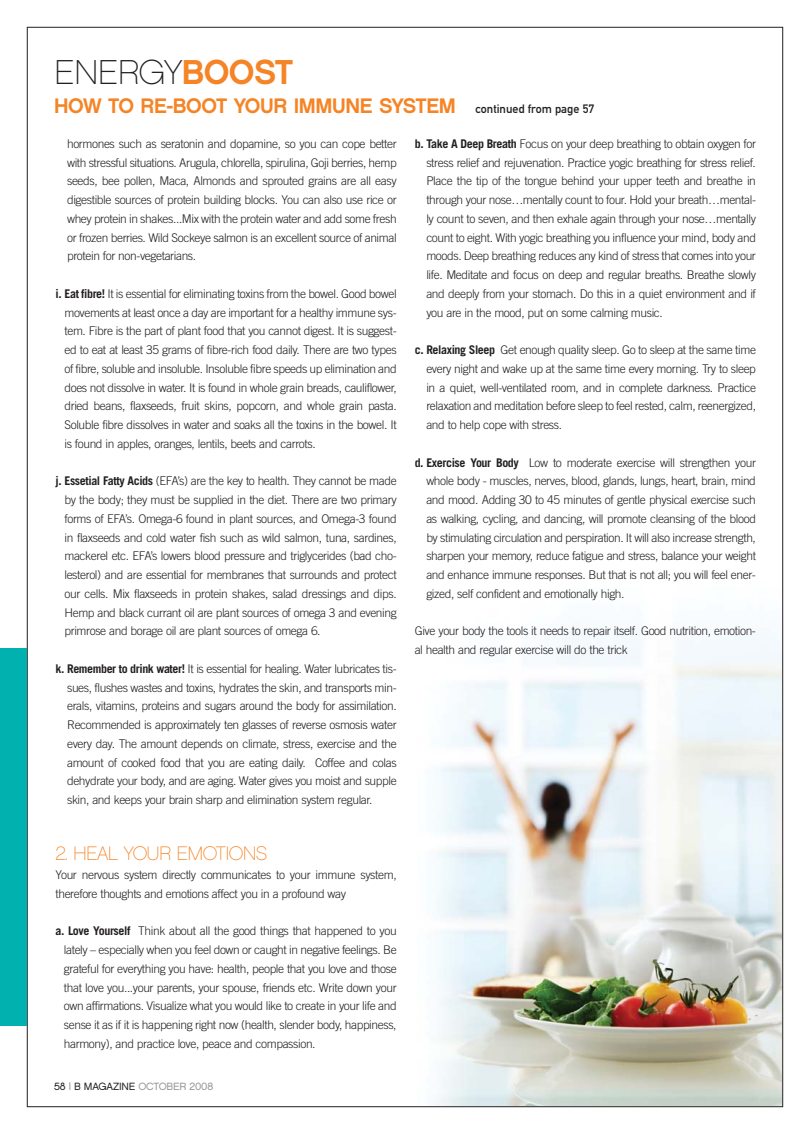
<style>
.page{position:relative;width:810px;height:1134px;background:#fff}
.page>*{position:absolute;margin:0;border:0;box-sizing:border-box;transform-origin:0 0}
.t1{font:34.5px "Chalet Paris Nineteen Sixty";letter-spacing:-.02em;color:#231f20}
.t2{font:21px "Chalet New York Nineteen Sixty";letter-spacing:-.02em;color:#f58426}
.t3{font:19.5px "Chalet Paris Nineteen Sixty";letter-spacing:-.035em;color:#f58426}
.t4{font:300 12px/18.8px "Trade Gothic";letter-spacing:-.035em;color:#231f20;text-align:justify}
.t5{font:10.5px "Chalet London Nineteen Sixty";letter-spacing:-.02em;color:#939598}
.s1{font-family:"Chalet New York Nineteen Sixty";color:#f58426}
.s2{font-family:"DIN Mittelschrift";font-size:12px;color:#231f20}
.s3{font-weight:700}
.s4{font-family:"Chalet London Nineteen Seventy";color:#231f20}
.s5{font-family:"Chalet London Nineteen Seventy"}
.s6{color:#231f20}
</style>
<div class="page">
<img style="left:434px;top:633px;width:347px;height:472px">
<div style="left:0;top:648px;width:27px;height:378px;background:#00b1b0"></div>
<h1 class="t1" style="left:54px;top:59px;width:241px">ENERGY<span class="s1">BOOST</span></h1>
<h2 class="t2" style="left:54px;top:98px;width:542px">HOW TO RE-BOOT YOUR IMMUNE SYSTEM <span class="s2">continued from page 57</span></h2>
<p class="t4" style="left:67px;top:135px;width:331px">hormones such as seratonin and dopamine, so you can cope better with stressful situations. Arugula, chlorella, spirulina, Goji berries, hemp seeds, bee pollen, Maca, Almonds and sprouted grains are all easy digestible sources of protein building blocks. You can also use rice or whey protein in shakes...Mix with the protein water and add some fresh or frozen berries. Wild Sockeye salmon is an excellent source of animal protein for non-vegetarians.</p>
<p class="t4" style="left:64px;top:285px;width:334px;text-indent:-9px"><span class="s3">i. Eat fibre!</span> It is essential for eliminating toxins from the bowel. Good bowel movements at least once a day are important for a healthy immune sys&shy;tem. Fibre is the part of plant food that you cannot digest. It is suggest&shy;ed to eat at least 35 grams of fibre-rich food daily. There are two types of fibre, soluble and insoluble. Insoluble fibre speeds up elimination and does not dissolve in water. It is found in whole grain breads, cauliflower, dried beans, flaxseeds, fruit skins, popcorn, and whole grain pasta.<br>Soluble fibre dissolves in water and soaks all the toxins in the bowel. It is found in apples, oranges, lentils, beets and carrots.</p>
<p class="t4" style="left:64px;top:473px;width:334px;text-indent:-9px"><span class="s3">j. Essetial Fatty Acids</span> (EFA’s) are the key to health. They cannot be made by the body; they must be supplied in the diet. There are two primary forms of EFA’s. Omega-6 found in plant sources, and Omega-3 found in flaxseeds and cold water fish such as wild salmon, tuna, sardines, mackerel etc. EFA’s lowers blood pressure and triglycerides (bad cho&shy;lesterol) and are essential for membranes that surrounds and protect our cells. Mix flaxseeds in protein shakes, salad dressings and dips.<br>Hemp and black currant oil are plant sources of omega 3 and evening primrose and borage oil are plant sources of omega 6.</p>
<p class="t4" style="left:67px;top:660px;width:331px;text-indent:-12px"><span class="s3">k. Remember to drink water!</span> It is essential for healing. Water lubricates tis&shy;sues, flushes wastes and toxins, hydrates the skin, and transports min&shy;erals, vitamins, proteins and sugars around the body for assimilation.<br>Recommended is approximately ten glasses of reverse osmosis water every day. The amount depends on climate, stress, exercise and the amount of cooked food that you are eating daily. Coffee and colas dehydrate your body, and are aging. Water gives you moist and supple skin, and keeps your brain sharp and elimination system regular.</p>
<p class="t4" style="left:426px;top:135px;width:331px;text-indent:-12px"><span class="s3">b. Take A Deep Breath</span> Focus on your deep breathing to obtain oxygen for stress relief and rejuvenation. Practice yogic breathing for stress relief.<br>Place the tip of the tongue behind your upper teeth and breathe in through your nose…mentally count to four. Hold your breath…mental&shy;ly count to seven, and then exhale again through your nose…mentally count to eight. With yogic breathing you influence your mind, body and moods. Deep breathing reduces any kind of stress that comes into your life. Meditate and focus on deep and regular breaths. Breathe slowly and deeply from your stomach. Do this in a quiet environment and if you are in the mood, put on some calming music.</p>
<p class="t4" style="left:426px;top:341px;width:331px;text-indent:-12px"><span class="s3">c. Relaxing Sleep</span> Get enough quality sleep. Go to sleep at the same time every night and wake up at the same time every morning. Try to sleep in a quiet, well-ventilated room, and in complete darkness. Practice relaxation and meditation before sleep to feel rested, calm, reenergized, and to help cope with stress.</p>
<p class="t4" style="left:426px;top:454px;width:331px;text-indent:-12px"><span class="s3">d. Exercise Your Body</span> Low to moderate exercise will strengthen your whole body - muscles, nerves, blood, glands, lungs, heart, brain, mind and mood. Adding 30 to 45 minutes of gentle physical exercise such as walking, cycling, and dancing, will promote cleansing of the blood by stimulating circulation and perspiration. It will also increase strength, sharpen your memory, reduce fatigue and stress, balance your weight and enhance immune responses. But that is not all; you will feel ener&shy;gized, self confident and emotionally high.</p>
<p class="t4" style="left:415px;top:623px;width:343px">Give your body the tools it needs to repair itself. Good nutrition, emotion&shy;al health and regular exercise will do the trick</p>
<h3 class="t3" style="left:55px;top:846px;width:214px">2. HEAL YOUR EMOTIONS</h3>
<p class="t4" style="left:55px;top:866px;width:343px">Your nervous system directly communicates to your immune system, therefore thoughts and emotions affect you in a profound way</p>
<p class="t4" style="left:64px;top:923px;width:334px;text-indent:-8px"><span class="s3">a. Love Yourself</span> Think about all the good things that happened to you lately – especially when you feel down or caught in negative feelings. Be grateful for everything you have: health, people that you love and those that love you...your parents, your spouse, friends etc. Write down your own affirmations. Visualize what you would like to create in your life and sense it as if it is happening right now (health, slender body, happiness, harmony), and practice love, peace and compassion.</p>
<p class="t5" style="left:54px;top:1081px;width:161px"><span class="s4">58</span> <span class="s5">|</span> <span class="s6">B MAGAZINE</span> OCTOBER 2008</p>
</div>
